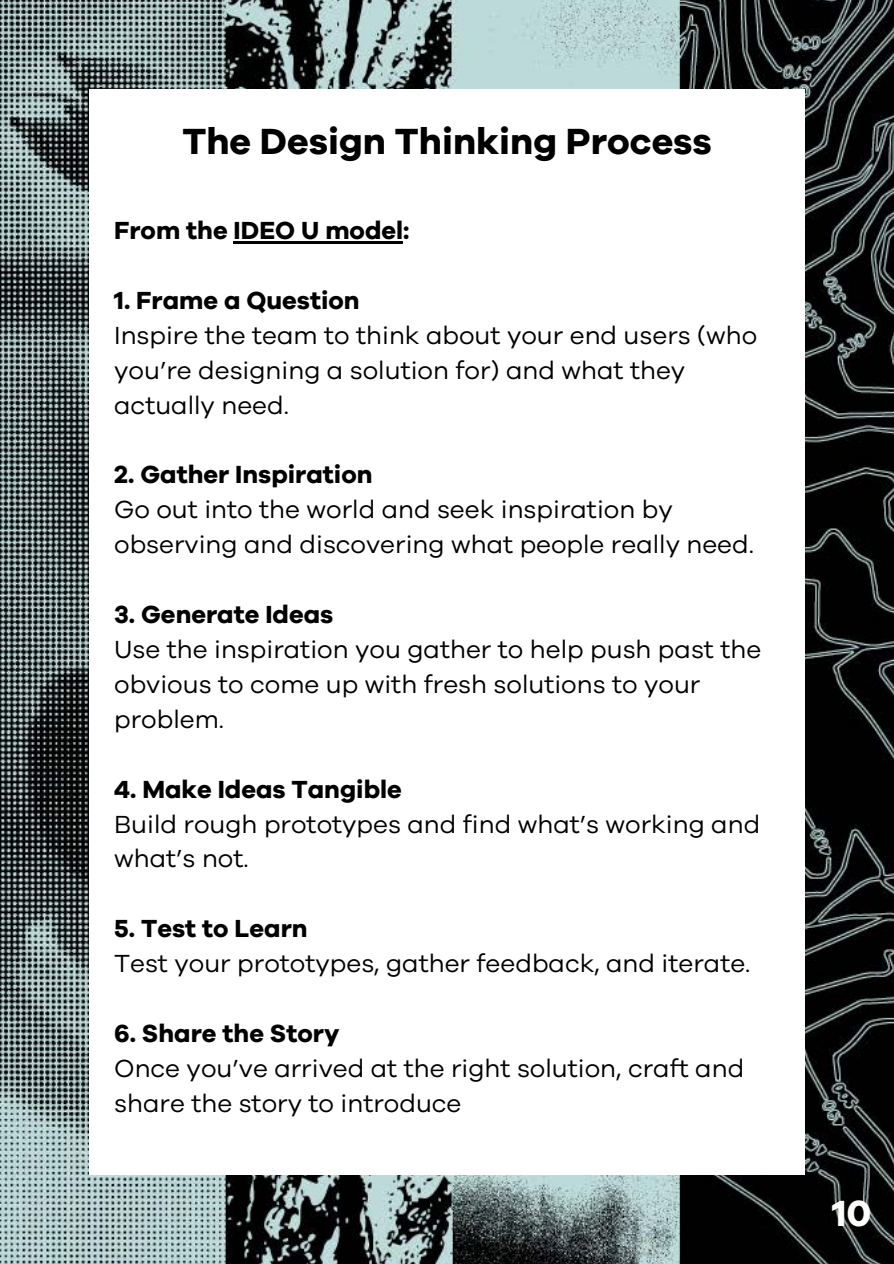
<style>
.page{position:relative;width:894px;height:1264px;background:#fff}
.page>*{position:absolute;margin:0;border:0;box-sizing:border-box;transform-origin:0 0}
.t1{font:700 37.5px "Galano Grotesque";color:#000}
.t2{font:700 37.5px "Galano Grotesque";color:#fffffe}
.t3{font:25.5px/35px "Galano Grotesque";color:#000}
.t4{font:700 25.5px "Galano Grotesque";color:#000}
</style>
<div class="page">
<img style="left:0;top:0;width:893px;height:1263px">
<div style="left:89px;top:89px;width:715px;height:1086px;background:#fff"></div>
<hr style="left:233px;top:241px;width:170px;height:2px;background:#000">
<p class="t1" style="left:182px;top:118px;width:531px">The Design Thinking Process</p>
<p class="t4" style="left:114px;top:214px;width:297px">From the IDEO U model:</p>
<p class="t4" style="left:114px;top:284px;width:247px">1. Frame a Question</p>
<p class="t3" style="left:114px;top:318px;width:644px">Inspire the team to think about your end users (who you’re designing a solution for) and what they actually need.</p>
<p class="t4" style="left:114px;top:459px;width:260px">2. Gather Inspiration</p>
<p class="t3" style="left:114px;top:492px;width:641px">Go out into the world and seek inspiration by observing and discovering what people really need.</p>
<p class="t4" style="left:114px;top:598px;width:220px">3. Generate Ideas</p>
<p class="t3" style="left:114px;top:632px;width:648px">Use the inspiration you gather to help push past the obvious to come up with fresh solutions to your problem.</p>
<p class="t4" style="left:114px;top:773px;width:289px">4. Make Ideas Tangible</p>
<p class="t3" style="left:114px;top:806px;width:647px">Build rough prototypes and find what’s working and what’s not.</p>
<p class="t4" style="left:114px;top:912px;width:195px">5. Test to Learn</p>
<p class="t3" style="left:114px;top:946px;width:637px">Test your prototypes, gather feedback, and iterate.</p>
<p class="t4" style="left:114px;top:1017px;width:227px">6. Share the Story</p>
<p class="t3" style="left:114px;top:1051px;width:631px">Once you’ve arrived at the right solution, craft and share the story to introduce</p>
<p class="t2" style="left:831px;top:1189px;width:41px">10</p>
</div>
